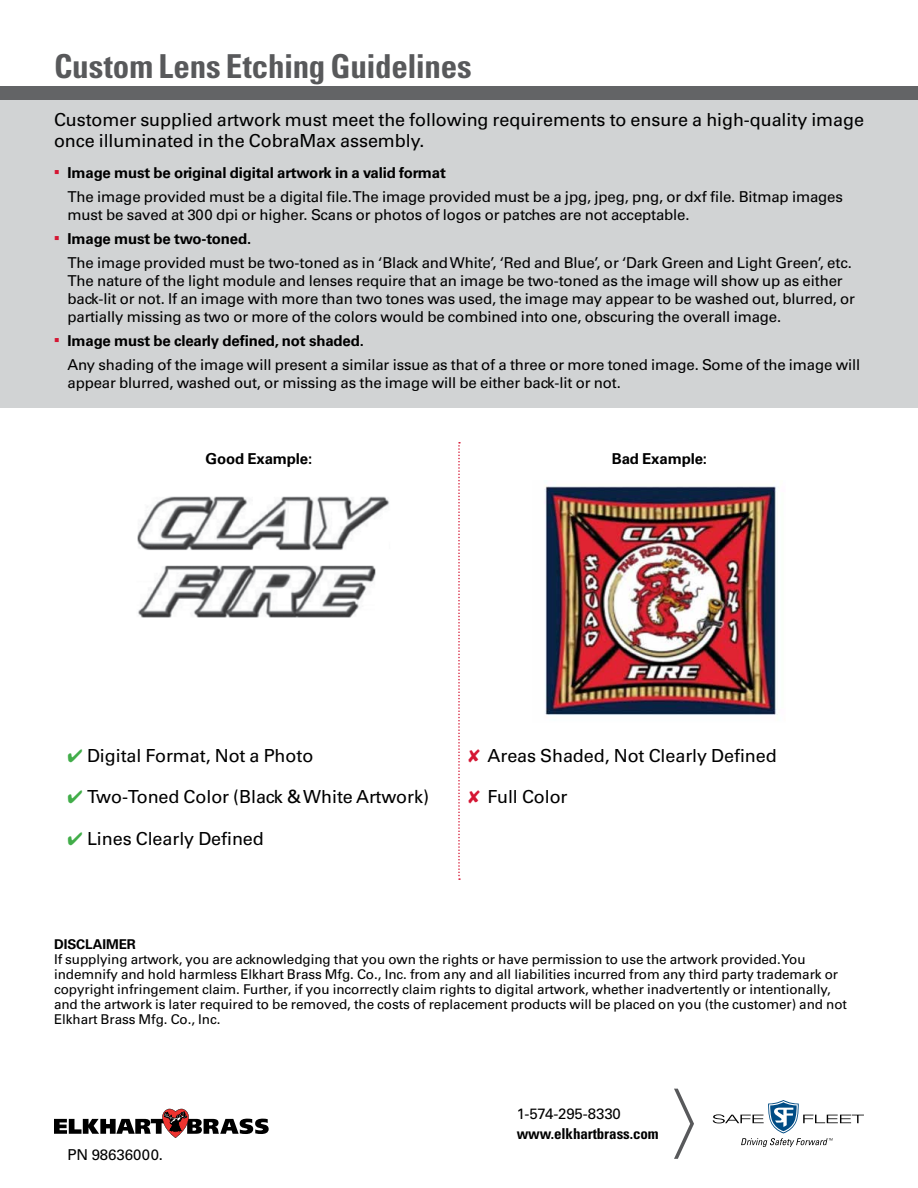
<style>
.page{position:relative;width:918px;height:1188px;background:#fff}
.page>*{position:absolute;margin:0;border:0;box-sizing:border-box;transform-origin:0 0}
.t1{font:700 condensed 33px "Univers LT Std";letter-spacing:-.01em;color:#58595b}
.t2{font:18px/21px "Univers LT Std";letter-spacing:-.005em;color:#000}
.t3{font:15px/24px "Univers LT Std";letter-spacing:-.01em;color:#000}
.t4{font:700 15px "Univers LT Std";letter-spacing:-.01em;color:#000}
.t5{font:700 condensed 15px "Univers LT Std";letter-spacing:-.005em;color:#000}
.t6{font:13.5px/15px "Univers LT Std";letter-spacing:-.005em;color:#000}
.t7{font:700 13.5px "Univers LT Std";letter-spacing:-.005em;color:#000}
.s1{color:#d51633}
.s2{font-weight:700}
.s3{color:#41ad49}
</style>
<div class="page">
<svg style="left:713px;top:1100px;width:151px;height:47px"></svg>
<svg style="left:674px;top:1089px;width:20px;height:70px"></svg>
<svg style="left:54px;top:1109px;width:215px;height:29px"></svg>
<div style="left:0;top:86px;width:918px;height:322px;background:#d1d3d4"></div>
<div style="left:0;top:86px;width:918px;height:14px;background:#636466"></div>
<img style="left:137px;top:496px;width:252px;height:122px">
<img style="left:544px;top:486px;width:232px;height:229px">
<svg style="left:458px;top:442px;width:2px;height:438px"></svg>
<h1 class="t1" style="left:54px;top:46px;width:419px">Custom Lens Etching Guidelines</h1>
<p class="t2" style="left:54px;top:109px;width:812px">Customer supplied artwork must meet the following requirements to ensure a high-quality image once illuminated in the CobraMax assembly.</p>
<p class="t3" style="left:68px;top:161px;width:777px;text-indent:-14px"><span class="s1">▪</span> <span class="s2">Image must be original digital artwork in a valid format<br></span>The image provided must be a digital file. The image provided must be a jpg, jpeg, png, or dxf file. Bitmap images</p>
<p class="t3" style="left:68px;top:203px;width:624px">must be saved at 300 dpi or higher. Scans or photos of logos or patches are not acceptable.</p>
<p class="t3" style="left:68px;top:227px;width:786px;text-indent:-14px"><span class="s1">▪</span> <span class="s2">Image must be two-toned.<br></span>The image provided must be two-toned as in ‘Black and White’, ‘Red and Blue’, or ‘Dark Green and Light Green’, etc.</p>
<p class="t3" style="left:68px;top:272px;width:789px;line-height:18px">The nature of the light module and lenses require that an image be two-toned as the image will show up as either back-lit or not. If an image with more than two tones was used, the image may appear to be washed out, blurred, or partially missing as two or more of the colors would be combined into one, obscuring the overall image.</p>
<p class="t3" style="left:68px;top:329px;width:794px;text-indent:-14px"><span class="s1">▪</span> <span class="s2">Image must be clearly defined, not shaded.<br></span>Any shading of the image will present a similar issue as that of a three or more toned image. Some of the image will</p>
<p class="t3" style="left:68px;top:371px;width:555px">appear blurred, washed out, or missing as the image will be either back-lit or not.</p>
<p class="t4" style="left:206px;top:450px;width:108px">Good Example:</p>
<p class="t4" style="left:612px;top:450px;width:97px">Bad Example:</p>
<p class="t2" style="left:68px;top:745px;width:247px"><span class="s3">✔</span> Digital Format, Not a Photo</p>
<p class="t2" style="left:68px;top:787px;width:363px"><span class="s3">✔</span> Two-Toned Color (Black &amp; White Artwork)</p>
<p class="t2" style="left:68px;top:828px;width:198px"><span class="s3">✔</span> Lines Clearly Defined</p>
<p class="t2" style="left:468px;top:745px;width:310px"><span class="s1">✘</span> Areas Shaded, Not Clearly Defined</p>
<p class="t2" style="left:468px;top:787px;width:101px"><span class="s1">✘</span> Full Color</p>
<p class="t7" style="left:54px;top:937px;width:83px">DISCLAIMER</p>
<p class="t6" style="left:54px;top:952px;width:795px">If supplying artwork, you are acknowledging that you own the rights or have permission to use the artwork provided. You indemnify and hold harmless Elkhart Brass Mfg. Co., Inc. from any and all liabilities incurred from any third party trademark or copyright infringement claim. Further, if you incorrectly claim rights to digital artwork, whether inadvertently or intentionally, and the artwork is later required to be removed, the costs of replacement products will be placed on you (the customer) and not Elkhart Brass Mfg. Co., Inc.</p>
<p class="t3" style="left:68px;top:1143px;width:97px">PN 98636000.</p>
<p class="t3" style="left:517px;top:1102px;width:106px">1-574-295-8330</p>
<p class="t5" style="left:517px;top:1124px;width:143px">www.elkhartbrass.com</p>
</div>
